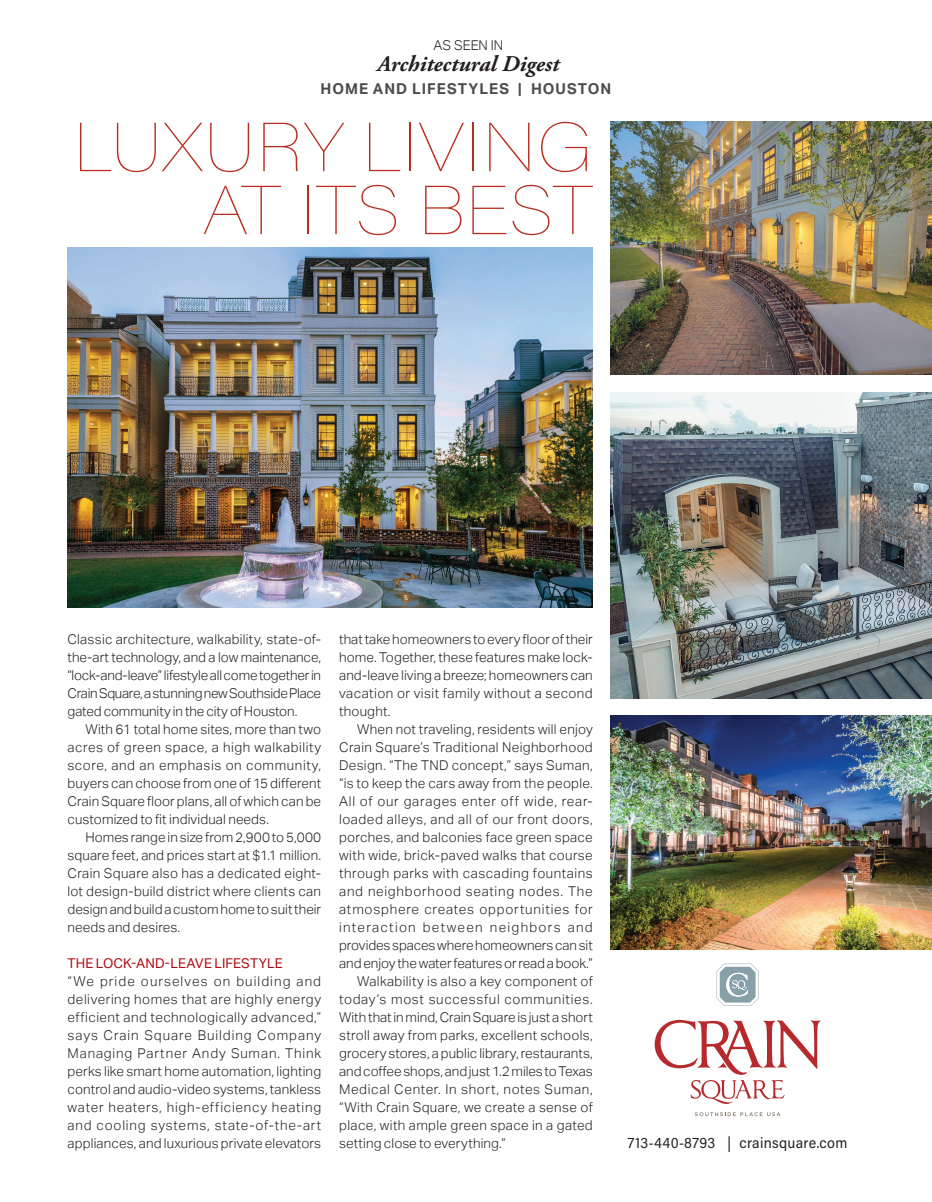
<style>
.page{position:relative;width:932px;height:1202px;background:#fff}
.page>*{position:absolute;margin:0;border:0;box-sizing:border-box;transform-origin:0 0}
.t1{font:100 67.5px/63px "Acumin Pro Wide";letter-spacing:.01em;color:#b82d20;text-align:right}
.t2{font:italic 700 22.5px "Adobe Garamond Pro";color:#231f20}
.t3{font:15px "Acumin Pro Semi Cond";letter-spacing:.02em;color:#231f20}
.t4{font:700 15px "Aktiv Grotesk";letter-spacing:.065em;color:#4b4c4d}
.t5{font:300 13.5px/18px "Aktiv Grotesk";letter-spacing:.02em;color:#231f20;text-align:justify}
.t6{font:300 13.5px "Aktiv Grotesk";letter-spacing:-.005em;color:#231f20}
.t7{font:300 13.5px "Aktiv Grotesk";letter-spacing:.055em;color:#231f20}
.t8{font:300 13.5px "Aktiv Grotesk";letter-spacing:.04em;color:#231f20}
.t9{font:300 13.5px "Aktiv Grotesk";color:#231f20}
.t10{font:300 13.5px "Aktiv Grotesk";letter-spacing:.05em;color:#231f20}
.t11{font:300 13.5px "Aktiv Grotesk";letter-spacing:.045em;color:#231f20}
.t12{font:300 13.5px "Aktiv Grotesk";letter-spacing:.095em;color:#231f20}
.t13{font:13.5px "Aktiv Grotesk";letter-spacing:.005em;color:#b00d15}
</style>
<div class="page">
<img style="left:610px;top:392px;width:322px;height:306px">
<img style="left:610px;top:716px;width:322px;height:234px">
<svg style="left:695px;top:1112px;width:85px;height:4px"></svg>
<svg style="left:690px;top:1080px;width:94px;height:23px"></svg>
<svg style="left:654px;top:1019px;width:166px;height:55px"></svg>
<svg style="left:716px;top:963px;width:42px;height:42px"></svg>
<img style="left:610px;top:122px;width:322px;height:252px">
<img style="left:68px;top:248px;width:524px;height:360px">
<p class="t5" style="left:433px;top:37px;width:71px">AS SEEN IN</p>
<h2 class="t2" style="left:377px;top:51px;width:183px">Architectural Digest</h2>
<p class="t4" style="left:320px;top:80px;width:292px">HOME AND LIFESTYLES | HOUSTON</p>
<h1 class="t1" style="left:73px;top:112px;width:521px">LUXURY LIVING<br>AT ITS BEST</h1>
<p class="t5" style="left:68px;top:630px;width:255px">Classic architecture, walkability, state-of&shy;the-art technology, and a low maintenance, “lock-and-leave” lifestyle all come together in Crain Square, a stunning new Southside Place gated community in the city of Houston.</p>
<p class="t5" style="left:68px;top:720px;width:255px;text-indent:18px">With 61 total home sites, more than two acres of green space, a high walkability score, and an emphasis on community, buyers can choose from one of 15 different Crain Square floor plans, all of which can be customized to fit individual needs.</p>
<p class="t5" style="left:68px;top:828px;width:255px;text-indent:18px">Homes range in size from 2,900 to 5,000 square feet, and prices start at $1.1 million.<br>Crain Square also has a dedicated eight&shy;lot design-build district where clients can design and build a custom home to suit their needs and desires.</p>
<p class="t13" style="left:68px;top:955px;width:217px">THE LOCK-AND-LEAVE LIFESTYLE</p>
<p class="t5" style="left:68px;top:972px;width:255px">“We pride ourselves on building and delivering homes that are highly energy efficient and technologically advanced,” says Crain Square Building Company Managing Partner Andy Suman. Think perks like smart home automation, lighting control and audio-video systems, tankless water heaters, high-efficiency heating and cooling systems, state-of-the-art appliances, and luxurious private elevators</p>
<p class="t5" style="left:339px;top:630px;width:255px">that take homeowners to every floor of their home. Together, these features make lock&shy;and-leave living a breeze; homeowners can vacation or visit family without a second thought.</p>
<p class="t5" style="left:357px;top:720px;width:237px">When not traveling, residents will enjoy</p>
<p class="t5" style="left:339px;top:738px;width:255px">Crain Square’s Traditional Neighborhood</p>
<p class="t5" style="left:339px;top:756px;width:255px">Design. “The TND concept,” says Suman,</p>
<p class="t5" style="left:339px;top:774px;width:255px">“is to keep the cars away from the people.</p>
<p class="t7" style="left:339px;top:793px;width:255px">All of our garages enter off wide, rear-</p>
<p class="t8" style="left:339px;top:811px;width:255px">loaded alleys, and all of our front doors,</p>
<p class="t5" style="left:339px;top:828px;width:255px">porches, and balconies face green space</p>
<p class="t5" style="left:339px;top:846px;width:255px">with wide, brick-paved walks that course</p>
<p class="t8" style="left:339px;top:865px;width:255px">through parks with cascading fountains</p>
<p class="t7" style="left:339px;top:883px;width:255px">and neighborhood seating nodes. The</p>
<p class="t7" style="left:339px;top:901px;width:255px">atmosphere creates opportunities for</p>
<p class="t12" style="left:339px;top:919px;width:255px">interaction between neighbors and</p>
<p class="t6" style="left:339px;top:937px;width:255px">provides spaces where homeowners can sit</p>
<p class="t6" style="left:339px;top:955px;width:255px">and enjoy the water features or read a book.”</p>
<p class="t5" style="left:357px;top:972px;width:237px">Walkability is also a key component of</p>
<p class="t10" style="left:339px;top:991px;width:255px">today’s most successful communities.</p>
<p class="t9" style="left:339px;top:1009px;width:255px">With that in mind, Crain Square is just a short</p>
<p class="t5" style="left:339px;top:1026px;width:255px">stroll away from parks, excellent schools,</p>
<p class="t5" style="left:339px;top:1044px;width:255px">grocery stores, a public library, restaurants,</p>
<p class="t6" style="left:339px;top:1063px;width:255px">and coffee shops, and just 1.2 miles to Texas</p>
<p class="t11" style="left:339px;top:1081px;width:255px">Medical Center. In short, notes Suman,</p>
<p class="t5" style="left:339px;top:1098px;width:255px">“With Crain Square, we create a sense of</p>
<p class="t5" style="left:339px;top:1116px;width:255px">place, with ample green space in a gated</p>
<p class="t5" style="left:339px;top:1134px;width:168px">setting close to everything.”</p>
<p class="t3" style="left:628px;top:1132px;width:221px">713-440-8793 | crainsquare.com</p>
</div>
